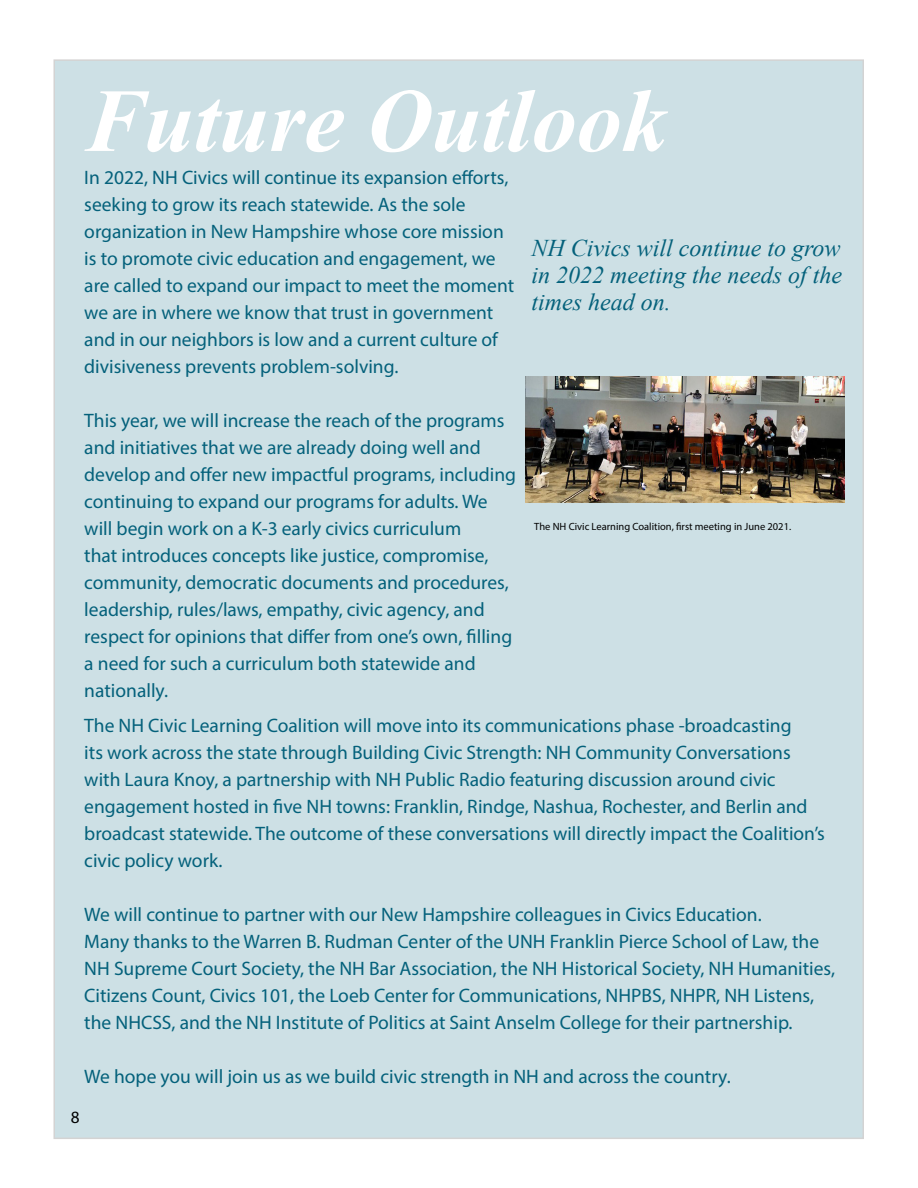
<style>
.page{position:relative;width:918px;height:1188px;background:#fff}
.page>*{position:absolute;margin:0;border:0;box-sizing:border-box;transform-origin:0 0}
.Subheading_Wide_Para{font:italic 700 90px "Times New Roman";color:#fff}
.Subheading_Wide_Para-2{font:italic 24px/27px "Times New Roman";color:#04617b;text-align:justify}
.Subheading_Wide_Para-3{font:19.5px/27px "Myriad Pro";color:#04617b}
.t1{font:17.25px "Myriad Pro";color:#000}
.Captions{font:10.5px "Myriad Pro";color:#000}
</style>
<div class="page">
<div style="left:54px;top:60px;width:809px;height:1078px;background:#cde0e5"></div>
<img style="left:526px;top:376px;width:318px;height:126px">
<p class="Subheading_Wide_Para" style="left:84px;top:58px;width:584px">Future Outlook</p>
<p class="Subheading_Wide_Para-3" style="left:84px;top:164px;width:431px">In 2022, NH Civics will continue its expansion efforts, seeking to grow its reach statewide. As the sole organization in New Hampshire whose core mission is to promote civic education and engagement, we are called to expand our impact to meet the moment we are in where we know that trust in government and in our neighbors is low and a current culture of divisiveness prevents problem-solving.</p>
<p class="Subheading_Wide_Para-3" style="left:84px;top:407px;width:433px">This year, we will increase the reach of the programs and initiatives that we are already doing well and develop and offer new impactful programs, including continuing to expand our programs for adults. We will begin work on a K-3 early civics curriculum<br>that introduces concepts like justice, compromise, community, democratic documents and procedures, leadership, rules/laws, empathy, civic agency, and respect for opinions that differ from one’s own, filling a need for such a curriculum both statewide and nationally.</p>
<p class="Subheading_Wide_Para-3" style="left:84px;top:711px;width:742px">The NH Civic Learning Coalition will move into its communications phase -broadcasting<br>its work across the state through Building Civic Strength: NH Community Conversations with Laura Knoy, a partnership with NH Public Radio featuring discussion around civic engagement hosted in five NH towns: Franklin, Rindge, Nashua, Rochester, and Berlin and broadcast statewide. The outcome of these conversations will directly impact the Coalition’s civic policy work.</p>
<p class="Subheading_Wide_Para-3" style="left:84px;top:900px;width:679px">We will continue to partner with our New Hampshire colleagues in Civics Education.</p>
<p class="Subheading_Wide_Para-3" style="left:84px;top:927px;width:752px">Many thanks to the Warren B. Rudman Center of the UNH Franklin Pierce School of Law, the NH Supreme Court Society, the NH Bar Association, the NH Historical Society, NH Humanities, Citizens Count, Civics 101, the Loeb Center for Communications, NHPBS, NHPR, NH Listens, the NHCSS, and the NH Institute of Politics at Saint Anselm College for their partnership.</p>
<p class="Subheading_Wide_Para-3" style="left:84px;top:1062px;width:648px">We hope you will join us as we build civic strength in NH and across the country.</p>
<p class="Subheading_Wide_Para-2" style="left:531px;top:234px;width:312px">NH Civics will continue to grow in 2022 meeting the needs of the times head on.</p>
<p class="Captions" style="left:534px;top:520px;width:258px">The NH Civic Learning Coalition, first meeting in June 2021.</p>
<p class="t1" style="left:71px;top:1106px;width:10px">8</p>
</div>
